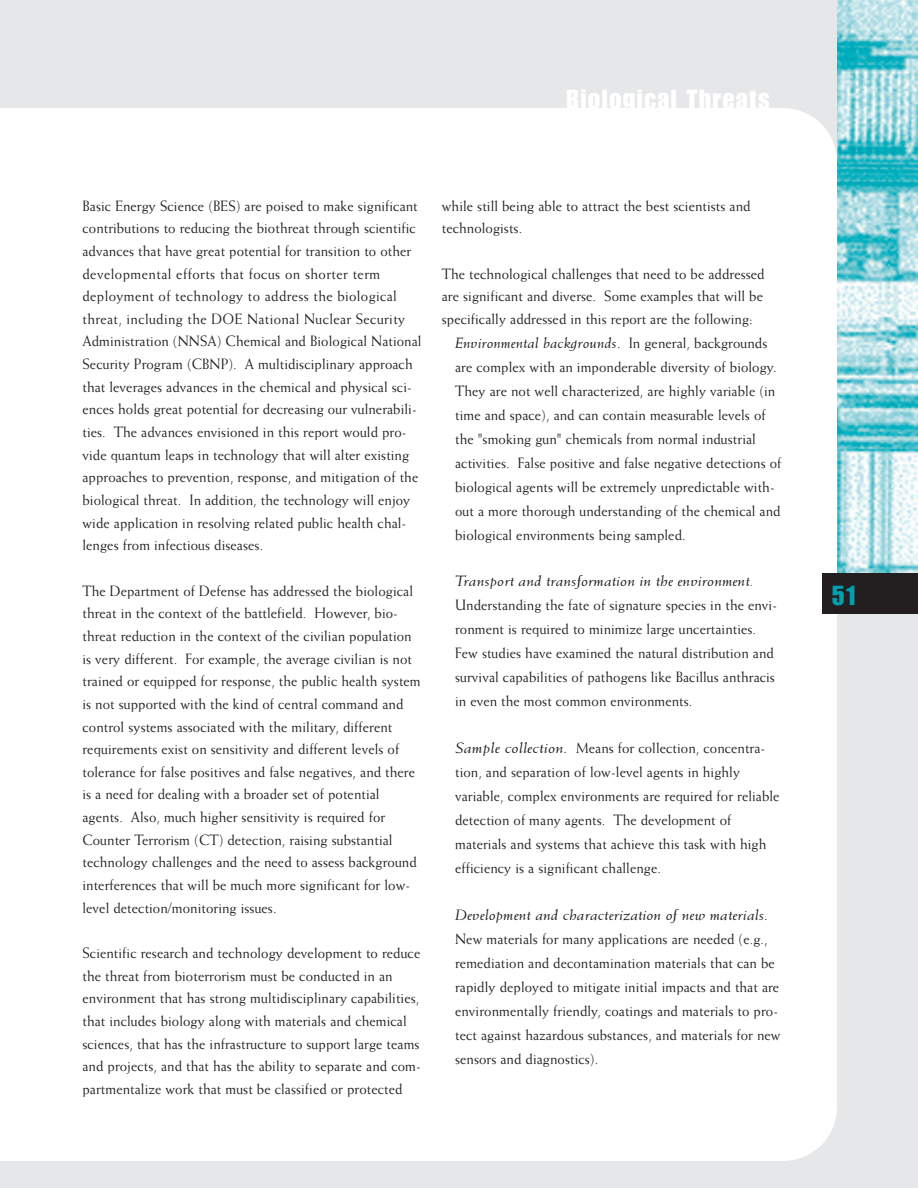
<style>
.page{position:relative;width:918px;height:1188px;background:#e6e7e9}
.page>*{position:absolute;margin:0;border:0;box-sizing:border-box;transform-origin:0 0}
.t1{font:27px "Impact";letter-spacing:.05em;color:#fff}
.t2{font:27px "Impact";color:#00a0b0}
.t3{font:15px/22.6px "Weiss";letter-spacing:.005em;color:#231f20;scale:.95 1}
.t4{font:italic 15px "Weiss";letter-spacing:.005em;color:#231f20;scale:1.2 1}
.s1{font-style:italic}
</style>
<div class="page">
<div style="left:0;top:108px;width:837px;height:1053px;background:#fff"></div>
<img style="left:837px;top:0;width:81px;height:573px">
<div style="left:822px;top:573px;width:96px;height:41px;background:#231f20"></div>
<div style="left:81px;top:198px;width:704px;height:909px;background:#fff"></div>
<h1 class="t1" style="left:567px;top:89px;width:204px">Biological Threats</h1>
<p class="t3" style="left:82px;top:195px;width:358px">Basic Energy Science (BES) are poised to make significant contributions to reducing the biothreat through scientific advances that have great potential for transition to other developmental efforts that focus on shorter term deployment of technology to address the biological threat, including the DOE National Nuclear Security Administration (NNSA) Chemical and Biological National Security Program (CBNP). A multidisciplinary approach that leverages advances in the chemical and physical sci&shy;ences holds great potential for decreasing our vulnerabili&shy;ties. The advances envisioned in this report would pro&shy;vide quantum leaps in technology that will alter existing approaches to prevention, response, and mitigation of the biological threat. In addition, the technology will enjoy wide application in resolving related public health chal&shy;lenges from infectious diseases.</p>
<p class="t3" style="left:82px;top:580px;width:358px">The Department of Defense has addressed the biological threat in the context of the battlefield. However, bio&shy;threat reduction in the context of the civilian population is very different. For example, the average civilian is not trained or equipped for response, the public health system is not supported with the kind of central command and control systems associated with the military, different requirements exist on sensitivity and different levels of tolerance for false positives and false negatives, and there is a need for dealing with a broader set of potential agents. Also, much higher sensitivity is required for Counter Terrorism (CT) detection, raising substantial technology challenges and the need to assess background interferences that will be much more significant for low&shy;level detection/monitoring issues.</p>
<p class="t3" style="left:82px;top:943px;width:358px">Scientific research and technology development to reduce the threat from bioterrorism must be conducted in an environment that has strong multidisciplinary capabilities, that includes biology along with materials and chemical sciences, that has the infrastructure to support large teams and projects, and that has the ability to separate and com&shy;partmentalize work that must be classified or protected</p>
<p class="t3" style="left:442px;top:195px;width:327px">while still being able to attract the best scientists and technologists.</p>
<p class="t3" style="left:442px;top:263px;width:341px;text-align:justify">The technological challenges that need to be addressed are significant and diverse. Some examples that will be specifically addressed in this report are the following:</p>
<p class="t3" style="left:455px;top:332px;width:345px;line-height:24px"><span class="s1">Environmental backgrounds</span>. In general, backgrounds are complex with an imponderable diversity of biology.<br>They are not well characterized, are highly variable (in time and space), and can contain measurable levels of the "smoking gun" chemicals from normal industrial activities. False positive and false negative detections of biological agents will be extremely unpredictable with&shy;out a more thorough understanding of the chemical and biological environments being sampled.</p>
<p class="t4" style="left:455px;top:575px;width:250px">Transport and transformation in the environment.</p>
<p class="t3" style="left:455px;top:594px;width:340px;line-height:24px">Understanding the fate of signature species in the envi&shy;ronment is required to minimize large uncertainties.<br>Few studies have examined the natural distribution and survival capabilities of pathogens like Bacillus anthracis in even the most common environments.</p>
<p class="t3" style="left:455px;top:737px;width:343px;line-height:24px"><span class="s1">Sample collection.</span> Means for collection, concentra&shy;tion, and separation of low-level agents in highly variable, complex environments are required for reliable detection of many agents. The development of materials and systems that achieve this task with high efficiency is a significant challenge.</p>
<p class="t4" style="left:455px;top:909px;width:263px">Development and characterization of new materials.</p>
<p class="t3" style="left:455px;top:928px;width:344px;line-height:24px">New materials for many applications are needed (e.g., remediation and decontamination materials that can be rapidly deployed to mitigate initial impacts and that are environmentally friendly, coatings and materials to pro&shy;tect against hazardous substances, and materials for new sensors and diagnostics).</p>
<h1 class="t2" style="left:832px;top:585px;width:25px">51</h1>
</div>
